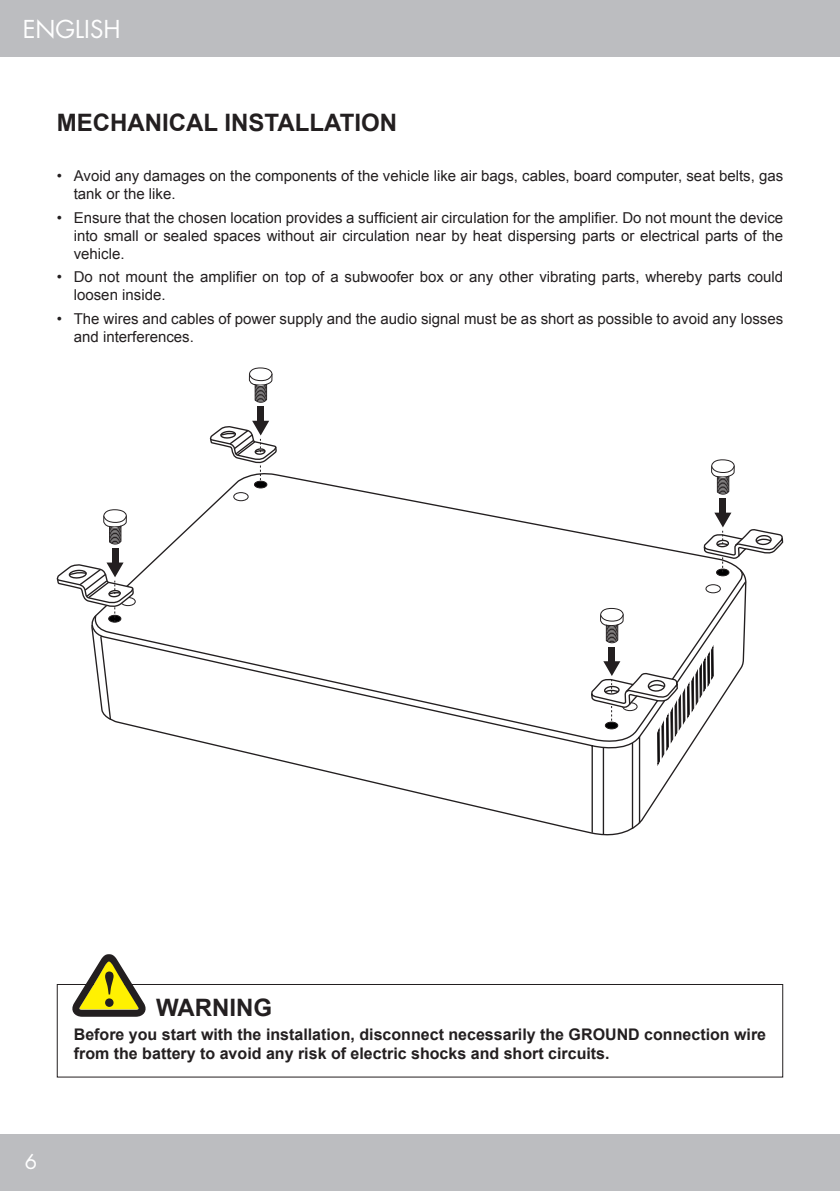
<style>
.page{position:relative;width:840px;height:1191px;background:#fff}
.page>*{position:absolute;margin:0;border:0;box-sizing:border-box;transform-origin:0 0}
.t1{font:700 24px "Arial";color:#231f20}
.t2{font:24px "Futura";color:#fff}
.t3{font:20px "Futura";color:#fff}
.t4{font:700 16px/19.2px "Arial";color:#231f20}
.t5{font:15px/18px "Arial";color:#231f20}
</style>
<div class="page">
<div style="left:0;top:0;width:839px;height:57px;background:#bcbdc0"></div>
<div style="left:0;top:1134px;width:839px;height:57px;background:#bcbdc0"></div>
<div style="left:57px;top:984px;width:725px;height:93px;border:1px solid #231f20"></div>
<svg style="left:70px;top:954px;width:78px;height:62px"></svg>
<svg style="left:91px;top:582px;width:655px;height:254px"></svg>
<svg style="left:134px;top:492px;width:586px;height:114px"></svg>
<div style="left:254px;top:481px;width:13px;height:7px;background:#000001;border-radius:50%"></div>
<div style="left:254px;top:481px;width:13px;height:7px;border:1px solid #231f20;border-radius:50%"></div>
<div style="left:719px;top:498px;width:6px;height:14px;background:#231f20"></div>
<div style="left:257px;top:406px;width:7px;height:15px;background:#231f20"></div>
<div style="left:112px;top:548px;width:6px;height:14px;background:#231f20"></div>
<svg style="left:702px;top:512px;width:82px;height:70px"></svg>
<svg style="left:209px;top:421px;width:68px;height:59px"></svg>
<svg style="left:56px;top:562px;width:78px;height:60px"></svg>
<svg style="left:590px;top:607px;width:123px;height:160px"></svg>
<svg style="left:710px;top:459px;width:24px;height:36px"></svg>
<svg style="left:248px;top:367px;width:25px;height:36px"></svg>
<svg style="left:103px;top:509px;width:24px;height:35px"></svg>
<h1 class="t2" style="left:23px;top:12px;width:99px">ENGLISH</h1>
<h1 class="t1" style="left:57px;top:106px;width:341px">MECHANICAL INSTALLATION</h1>
<p class="t5" style="left:74px;top:167px;width:710px;text-indent:-17px">• Avoid any damages on the components of the vehicle like air bags, cables, board computer, seat belts, gas tank or the like.</p>
<p class="t5" style="left:74px;top:209px;width:710px;text-align:justify;text-indent:-17px">• Ensure that the chosen location provides a sufficient air circulation for the amplifier. Do not mount the device into small or sealed spaces without air circulation near by heat dispersing parts or electrical parts of the vehicle.</p>
<p class="t5" style="left:74px;top:268px;width:710px;text-indent:-17px">• Do not mount the amplifier on top of a subwoofer box or any other vibrating parts, whereby parts could loosen inside.</p>
<p class="t5" style="left:74px;top:310px;width:710px;text-indent:-17px">• The wires and cables of power supply and the audio signal must be as short as possible to avoid any losses and interferences.</p>
<h1 class="t1" style="left:156px;top:991px;width:117px">WARNING</h1>
<h2 class="t3" style="left:25px;top:1148px;width:14px">6</h2>
<p class="t4" style="left:74px;top:1024px;width:693px">Before you start with the installation, disconnect necessarily the GROUND connection wire from the battery to avoid any risk of electric shocks and short circuits.</p>
</div>
